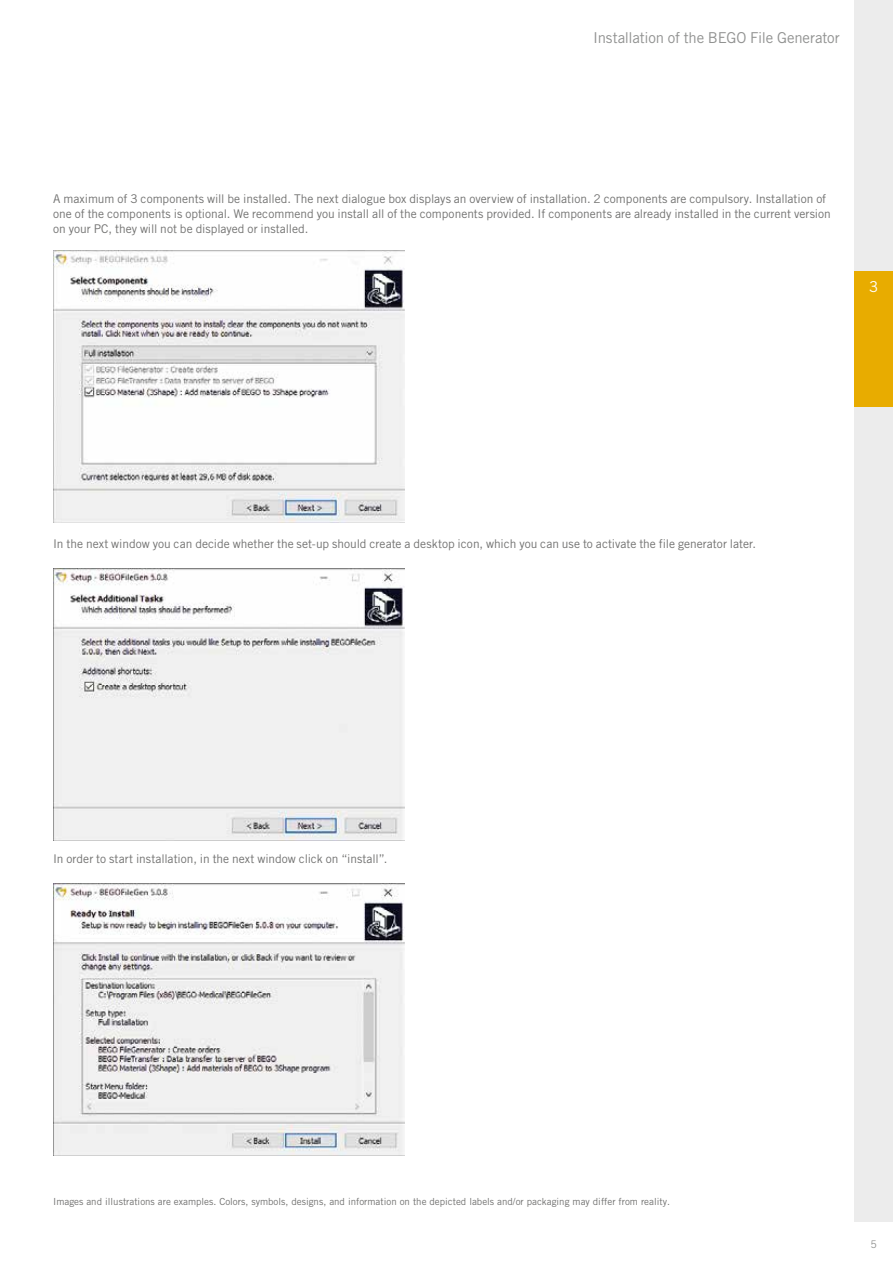
<style>
.page{position:relative;width:893px;height:1263px;background:#fff}
.page>*{position:absolute;margin:0;border:0;box-sizing:border-box;transform-origin:0 0}
.t1{font:15px "Trade Gothic LT Pro";letter-spacing:-.01em;color:#919291}
.t2{font:15px "Trade Gothic LT Pro";color:#fff}
.t3{font:12px/15px "Trade Gothic LT Pro";color:#717170}
.t4{font:10.5px "Trade Gothic LT Pro";color:#919291}
.t5{font:9.75px "Trade Gothic LT Pro";color:#717170}
</style>
<div class="page">
<div style="left:855px;top:0;width:38px;height:1221px;background:#ececec"></div>
<div style="left:855px;top:271px;width:38px;height:136px;background:#e8ac00"></div>
<img style="left:53px;top:251px;width:351px;height:272px">
<img style="left:53px;top:568px;width:351px;height:273px">
<img style="left:53px;top:883px;width:352px;height:273px">
<p class="t1" style="left:593px;top:28px;width:248px">Installation of the BEGO File Generator</p>
<p class="t3" style="left:53px;top:191px;width:779px">A maximum of 3 components will be installed. The next dialogue box displays an overview of installation. 2 components are compulsory. Installation of one of the components is optional. We recommend you install all of the components provided. If components are already installed in the current version on your PC, they will not be displayed or installed.</p>
<p class="t2" style="left:869px;top:278px;width:11px">3</p>
<p class="t3" style="left:53px;top:536px;width:704px">In the next window you can decide whether the set-up should create a desktop icon, which you can use to activate the file generator later.</p>
<p class="t3" style="left:53px;top:851px;width:336px">In order to start installation, in the next window click on “install”.</p>
<p class="t5" style="left:53px;top:1195px;width:618px">Images and illustrations are examples. Colors, symbols, designs, and information on the depicted labels and/or packaging may differ from reality.</p>
<p class="t4" style="left:871px;top:1237px;width:8px">5</p>
</div>
